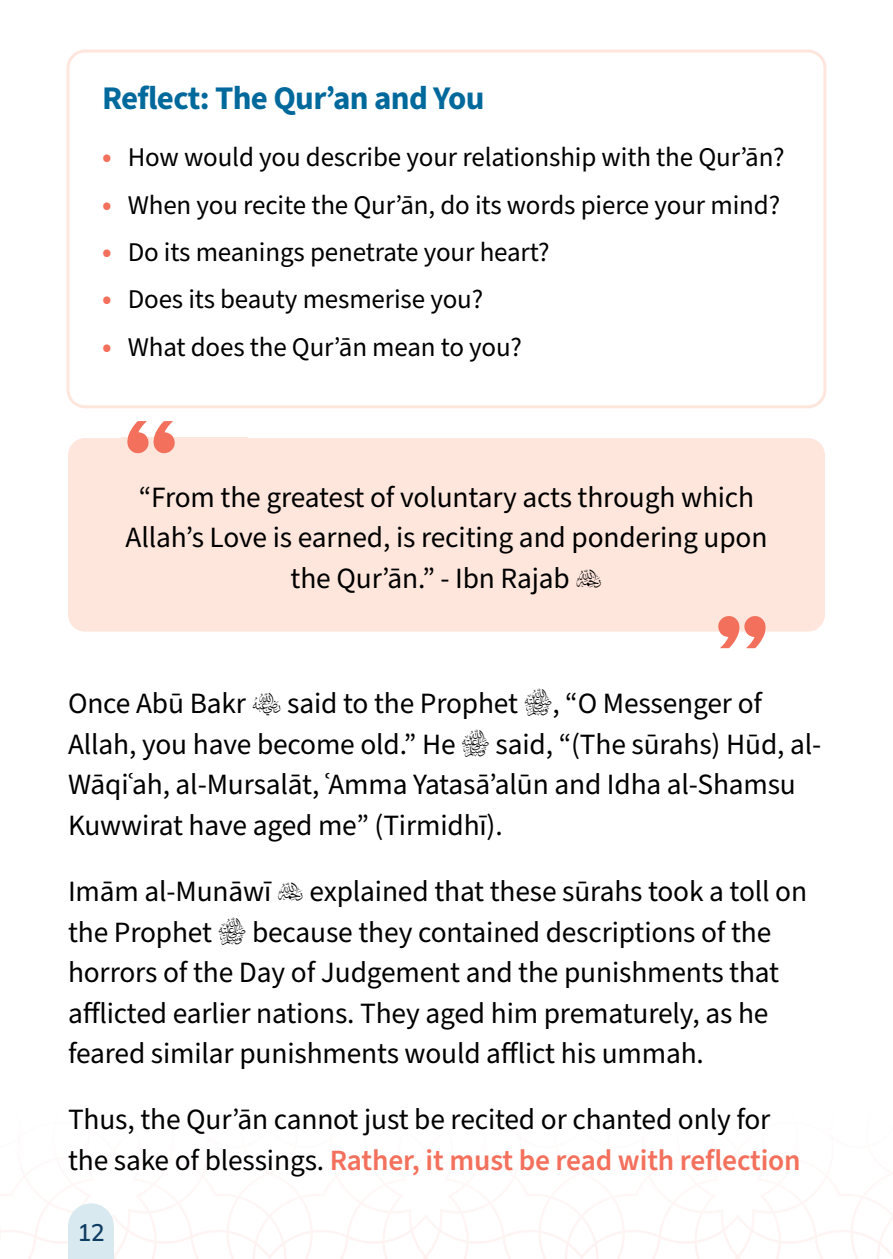
<style>
.page{position:relative;width:893px;height:1259px;background:#fff}
.page>*{position:absolute;margin:0;border:0;box-sizing:border-box;transform-origin:0 0}
.t1{font:700 33px "Source Sans 3";letter-spacing:-.02em;color:#00699c}
.t2{font:29.4px/40.5px "Source Sans Pro";letter-spacing:-.005em;color:#000}
.t3{font:27px "Source Sans Pro";letter-spacing:-.005em;color:#000}
.t4{font:200 24px "Mulish";color:#0f3c63;scale:.96 1}
.s1{font-weight:600;font-size:29.4px;color:#f3705c}
.s2{font-weight:600;color:#f3705c}
</style>
<div class="page">
<svg style="left:0;top:1212px;width:892px;height:47px"></svg>
<svg style="left:68px;top:1203px;width:46px;height:56px"></svg>
<div style="left:68px;top:438px;width:757px;height:193px;background:#fee6dd;border-radius:17px"></div>
<svg style="left:121px;top:421px;width:126px;height:33px"></svg>
<svg style="left:626px;top:616px;width:146px;height:32px"></svg>
<div style="left:67px;top:50px;width:759px;height:358px;border:3px solid #fee6dd;border-radius:17px"></div>
<p class="t1" style="left:102px;top:76px;width:384px">Reflect: The Qur’an and You</p>
<p class="t3" style="left:102px;top:139px;width:684px"><span class="s1">•</span> How would you describe your relationship with the Qur’ān?</p>
<p class="t3" style="left:102px;top:187px;width:680px"><span class="s1">•</span> When you recite the Qur’ān, do its words pierce your mind?</p>
<p class="t3" style="left:102px;top:234px;width:449px"><span class="s1">•</span> Do its meanings penetrate your heart?</p>
<p class="t3" style="left:102px;top:281px;width:383px"><span class="s1">•</span> Does its beauty mesmerise you?</p>
<p class="t3" style="left:102px;top:329px;width:421px"><span class="s1">•</span> What does the Qur’ān mean to you?</p>
<p class="t2" style="left:139px;top:478px;width:617px">“From the greatest of voluntary acts through which</p>
<p class="t2" style="left:125px;top:518px;width:643px">Allah’s Love is earned, is reciting and pondering upon</p>
<p class="t2" style="left:291px;top:559px;width:281px">the Qur’ān.” - Ibn Rajab</p>
<p class="t2" style="left:68px;top:684px;width:696px;text-indent:219px">said to the Prophet , “O Messenger of<br>Allah, you have become old.” He</p>
<p class="t2" style="left:68px;top:684px;width:180px">Once Abū Bakr</p>
<p class="t2" style="left:68px;top:725px;width:755px;text-indent:428px">said, “(The sūrahs) Hūd, al-<br>Wāqiʿah, al-Mursalāt, ʿAmma Yatasā’alūn and Idha al-Shamsu<br>Kuwwirat have aged me” (Tirmidhī).</p>
<p class="t2" style="left:68px;top:872px;width:205px">Imām al-Munāwī</p>
<p class="t2" style="left:309px;top:872px;width:499px">explained that these sūrahs took a toll on</p>
<p class="t2" style="left:68px;top:912px;width:146px">the Prophet</p>
<p class="t2" style="left:68px;top:912px;width:713px;text-indent:184px">because they contained descriptions of the horrors of the Day of Judgement and the punishments that afflicted earlier nations. They aged him prematurely, as he feared similar punishments would afflict his ummah.</p>
<p class="t2" style="left:68px;top:1100px;width:734px">Thus, the Qur’ān cannot just be recited or chanted only for the sake of blessings. <span class="s2">Rather, it must be read with reflection</span></p>
<p class="t4" style="left:77px;top:1215px;width:30px">12</p>
</div>
